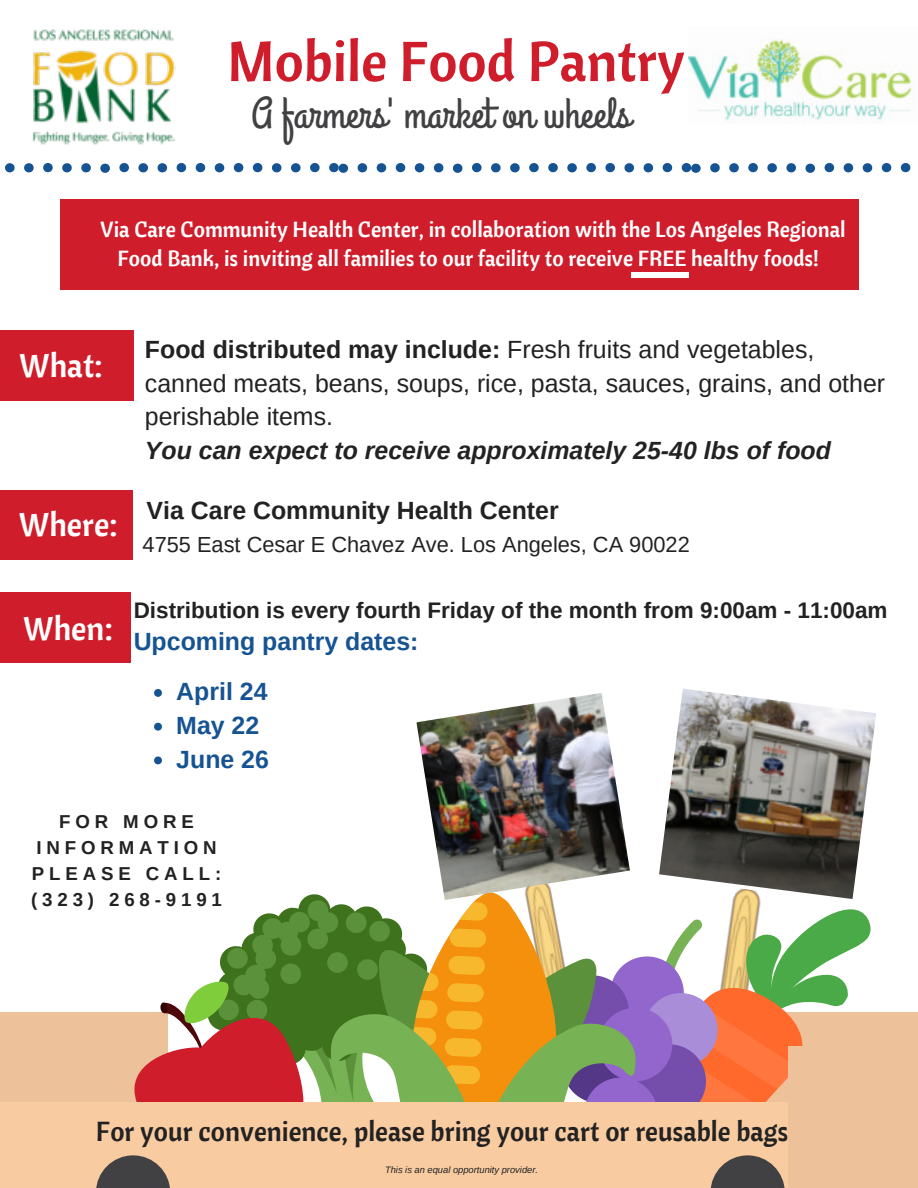
<style>
.page{position:relative;width:918px;height:1188px;background:#fff}
.page>*{position:absolute;margin:0;border:0;box-sizing:border-box;transform-origin:0 0}
.t1{font:55.95px "Cantora One";color:#cf1d2b}
.t2{font:43.65px "Grand Hotel";color:#414042}
.t3{font:32.7px "Cantora One";color:#fff}
.t4{font:27.45px "Cantora One";color:#222}
.t5{font:24.9px/33.8px "Arimo";color:#222}
.t6{font:italic 700 24.9px "Arimo";color:#222}
.t7{font:700 24.9px/33.8px "Arimo";color:#165392}
.t8{font:700 24.9px "Arimo";color:#222}
.t9{font:700 22.5px "Arimo";color:#222}
.t10{font:21.75px/29.2px "Cantora One";color:#fff;text-align:center}
.t11{font:21.75px "Arimo";color:#222}
.t12{font:700 18.6px/25.8px "Arimo";letter-spacing:.26em;color:#222;text-align:center}
.t13{font:italic 9.3px "Arimo";color:#222}
.s1{font-weight:700}
</style>
<div class="page">
<div style="left:60px;top:199px;width:798px;height:90px;background:#cf1d2b"></div>
<svg style="left:5px;top:164px;width:906px;height:9px"></svg>
<div style="left:124px;top:331px;width:10px;height:69px;background:#cf1d2b"></div>
<div style="left:0;top:331px;width:124px;height:69px;background:#cf1d2b"></div>
<div style="left:123px;top:490px;width:10px;height:70px;background:#cf1d2b"></div>
<div style="left:0;top:490px;width:123px;height:70px;background:#cf1d2b"></div>
<div style="left:121px;top:593px;width:10px;height:70px;background:#cf1d2b"></div>
<div style="left:0;top:593px;width:121px;height:70px;background:#cf1d2b"></div>
<div style="left:755px;top:1012px;width:163px;height:176px;background:#edc199"></div>
<div style="left:0;top:1012px;width:167px;height:176px;background:#edc199"></div>
<div style="left:0;top:1103px;width:918px;height:85px;background:#f9cba1"></div>
<svg style="left:96px;top:894px;width:775px;height:294px"></svg>
<img style="left:32px;top:29px;width:144px;height:116px">
<img style="left:416px;top:693px;width:214px;height:207px">
<img style="left:659px;top:689px;width:217px;height:210px">
<svg style="left:154px;top:689px;width:8px;height:8px"></svg>
<svg style="left:154px;top:723px;width:8px;height:8px"></svg>
<svg style="left:154px;top:756px;width:8px;height:8px"></svg>
<div style="left:788px;top:1046px;width:130px;height:142px;background:#edc199"></div>
<div style="left:631px;top:272px;width:57px;height:6px;background:#fff"></div>
<img style="left:688px;top:39px;width:228px;height:82px">
<h1 class="t1" style="left:227px;top:25px;width:459px">Mobile Food Pantry</h1>
<h2 class="t2" style="left:251px;top:86px;width:381px">A farmers' market on wheels</h2>
<p class="t10" style="left:100px;top:214px;width:747px">Via Care Community Health Center, in collaboration with the Los Angeles Regional<br>Food Bank, is inviting all families to our facility to receive FREE healthy foods!</p>
<h3 class="t3" style="left:19px;top:344px;width:85px">What:</h3>
<h3 class="t3" style="left:19px;top:504px;width:101px">Where:</h3>
<h3 class="t3" style="left:23px;top:607px;width:91px">When:</h3>
<p class="t5" style="left:145px;top:332px;width:742px"><span class="s1">Food distributed may include:</span> Fresh fruits and vegetables, canned meats, beans, soups, rice, pasta, sauces, grains, and other perishable items.</p>
<p class="t6" style="left:145px;top:433px;width:688px">You can expect to receive approximately 25-40 lbs of food</p>
<p class="t8" style="left:147px;top:494px;width:414px">Via Care Community Health Center</p>
<p class="t11" style="left:143px;top:531px;width:549px">4755 East Cesar E Chavez Ave. Los Angeles, CA 90022</p>
<p class="t9" style="left:134px;top:595px;width:755px">Distribution is every fourth Friday of the month from 9:00am - 11:00am</p>
<p class="t7" style="left:134px;top:625px;width:286px">Upcoming pantry dates:</p>
<p class="t7" style="left:176px;top:675px;width:94px">April 24<br>May 22<br>June 26</p>
<p class="t12" style="left:31px;top:809px;width:192px">FOR MORE<br>INFORMATION<br>PLEASE CALL: (323) 268-9191</p>
<p class="t4" style="left:96px;top:1113px;width:694px">For your convenience, please bring your cart or reusable bags</p>
<p class="t13" style="left:385px;top:1164px;width:155px">This is an equal opportunity provider.</p>
</div>
